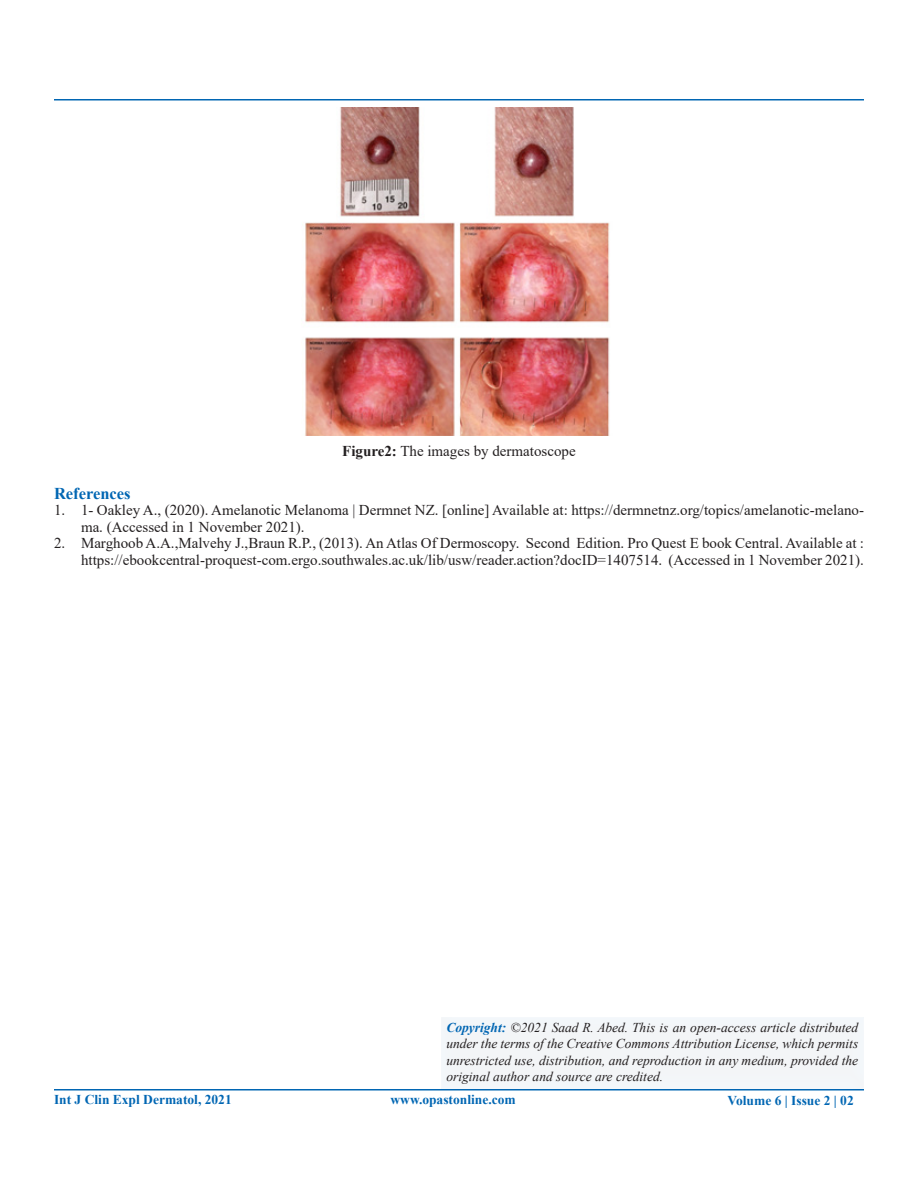
<style>
.page{position:relative;width:918px;height:1188px;background:#fff}
.page>*{position:absolute;margin:0;border:0;box-sizing:border-box;transform-origin:0 0}
.t1{font:700 16.5px "Times New Roman";color:#0166b3}
.t2{font:15px/16.5px "Times New Roman";color:#231f20}
.t3{font:italic 13.5px/16.5px "Times New Roman";color:#231f20;text-align:justify}
.t4{font:700 13.5px "Times New Roman";color:#0166b3}
.s1{font-weight:700}
.s2{font-weight:700;color:#0166b3}
</style>
<div class="page">
<hr style="left:54px;top:99px;width:810px;height:1px;background:#0166b3">
<hr style="left:54px;top:1089px;width:810px;height:1px;background:#0166b3">
<img style="left:305px;top:107px;width:305px;height:329px">
<div style="left:438px;top:1013px;width:428px;height:77px;background:#f3f5f7"></div>
<p class="t2" style="left:342px;top:442px;width:235px"><span class="s1">Figure2:</span> The images by dermatoscope</p>
<p class="t1" style="left:54px;top:481px;width:78px">References</p>
<p class="t2" style="left:81px;top:501px;width:784px;text-indent:-27px">1. 1- Oakley A., (2020). Amelanotic Melanoma | Dermnet NZ. [online] Available at: https://dermnetnz.org/topics/amelanotic-melano&shy;ma. (Accessed in 1 November 2021).</p>
<p class="t2" style="left:54px;top:534px;width:812px;text-align:right">2. Marghoob A.A.,Malvehy J.,Braun R.P., (2013). An Atlas Of Dermoscopy. Second Edition. Pro Quest E book Central. Available at : https://ebookcentral-proquest-com.ergo.southwales.ac.uk/lib/usw/reader.action?docID=1407514. (Accessed in 1 November 2021).</p>
<p class="t4" style="left:54px;top:1090px;width:179px">Int J Clin Expl Dermatol, 2021</p>
<p class="t3" style="left:446px;top:1019px;width:413px"><span class="s2">Copyright:</span> ©2021 Saad R. Abed. This is an open-access article distributed under the terms of the Creative Commons Attribution License, which permits unrestricted use, distribution, and reproduction in any medium, provided the original author and source are credited.</p>
<p class="t4" style="left:391px;top:1089px;width:127px">www.opastonline.com</p>
<p class="t4" style="left:728px;top:1090px;width:128px">Volume 6 | Issue 2 | 02</p>
</div>
